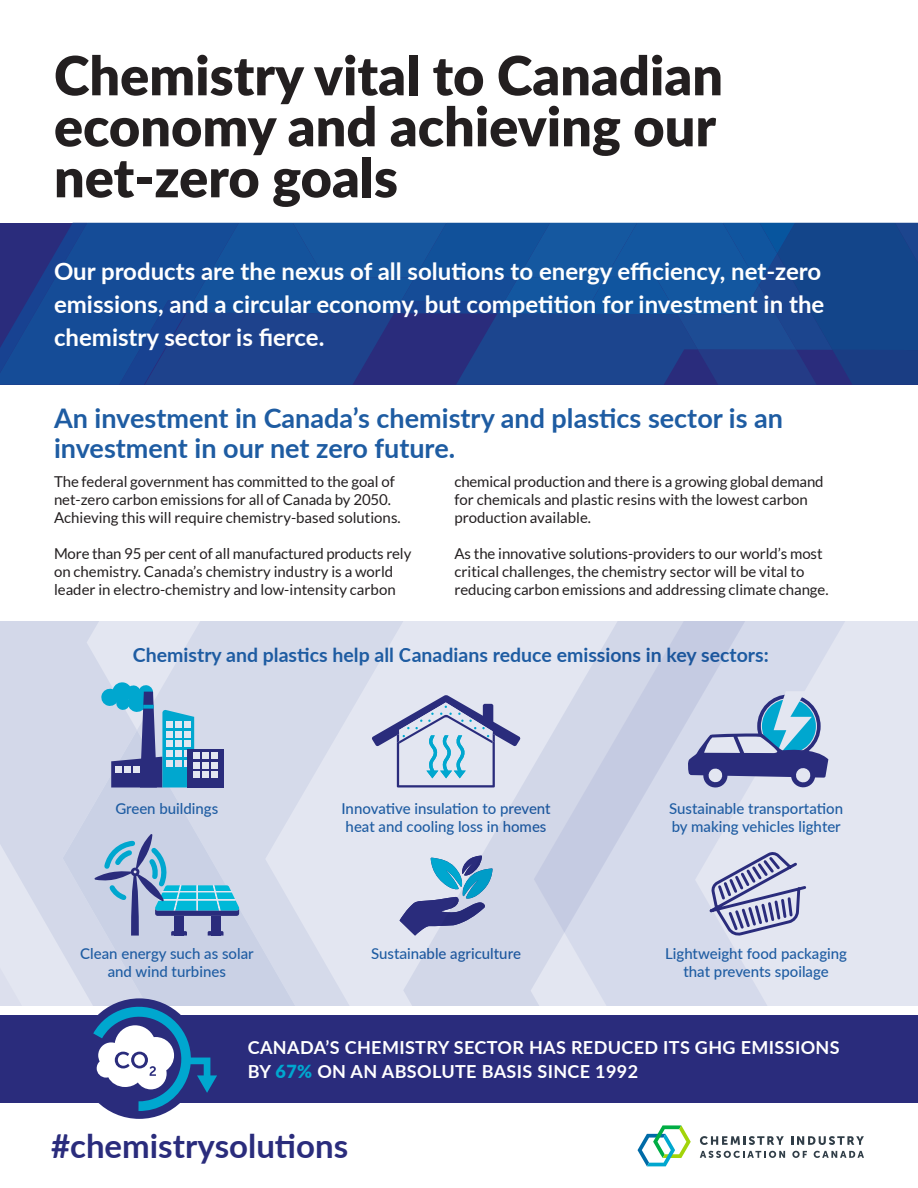
<style>
.page{position:relative;width:918px;height:1188px;background:#fff}
.page>*{position:absolute;margin:0;border:0;box-sizing:border-box;transform-origin:0 0}
.t1{font:900 54px/51px "Lato";color:#231f20}
.t2{font:700 33px "Lato";color:#2a2c7c}
.t3{font:700 27px/30px "Lato";color:#1e5ca2}
.t4{font:700 24px/33px "Lato";color:#fff}
.t5{font:700 19.5px "Lato";color:#1e5ca2}
.t6{font:700 18px/24px "Lato";letter-spacing:.02em;color:#fff}
.t7{font:15px/18px "Lato";letter-spacing:-.005em;color:#231f20}
.t8{font:500 15px/18px "Lato";color:#1e5ca2}
.s1{font-weight:900;color:#00a7cf}
</style>
<div class="page">
<svg style="left:0;top:621px;width:505px;height:385px;background:#d6dbea"></svg>
<svg style="left:63px;top:730px;width:364px;height:276px;background:#d9deec"></svg>
<svg style="left:534px;top:621px;width:372px;height:385px;background:#e1e4f0"></svg>
<div style="left:0;top:1015px;width:918px;height:88px;background:#2a2c7c"></div>
<svg style="left:0;top:223px;width:145px;height:162px;background:#194490"></svg>
<svg style="left:145px;top:223px;width:773px;height:162px;background:#184891"></svg>
<svg style="left:700px;top:1136px;width:84px;height:9px"></svg>
<svg style="left:791px;top:1136px;width:73px;height:9px"></svg>
<svg style="left:700px;top:1151px;width:85px;height:7px"></svg>
<svg style="left:792px;top:1151px;width:15px;height:7px"></svg>
<svg style="left:814px;top:1151px;width:50px;height:7px"></svg>
<svg style="left:638px;top:1125px;width:53px;height:41px"></svg>
<svg style="left:100px;top:681px;width:94px;height:107px;background:#7da9cc"></svg>
<div style="left:134px;top:766px;width:6px;height:7px;background:#e3e6f1"></div>
<div style="left:125px;top:766px;width:6px;height:7px;background:#e3e6f1"></div>
<div style="left:116px;top:766px;width:6px;height:7px;background:#e3e6f1"></div>
<div style="left:187px;top:749px;width:36px;height:39px;background:#2a2c7c"></div>
<div style="left:211px;top:752px;width:7px;height:7px;background:#e3e6f1"></div>
<div style="left:202px;top:752px;width:7px;height:7px;background:#e3e6f1"></div>
<div style="left:193px;top:752px;width:7px;height:7px;background:#e3e6f1"></div>
<div style="left:211px;top:762px;width:7px;height:6px;background:#e3e6f1"></div>
<div style="left:202px;top:762px;width:7px;height:6px;background:#e3e6f1"></div>
<div style="left:193px;top:762px;width:7px;height:6px;background:#e3e6f1"></div>
<div style="left:211px;top:771px;width:7px;height:7px;background:#e3e6f1"></div>
<div style="left:202px;top:771px;width:7px;height:7px;background:#e3e6f1"></div>
<div style="left:193px;top:771px;width:7px;height:7px;background:#e3e6f1"></div>
<svg style="left:760px;top:691px;width:68px;height:98px;background:#799cc4"></svg>
<svg style="left:760px;top:849px;width:48px;height:90px;background:#b9bcd6"></svg>
<svg style="left:372px;top:695px;width:31px;height:93px;background:#c4c7dd"></svg>
<svg style="left:400px;top:855px;width:3px;height:81px"></svg>
<div style="left:79px;top:998px;width:121px;height:121px;background:#2a2c7c;border-radius:50%"></div>
<svg style="left:0;top:834px;width:239px;height:277px"></svg>
<svg style="left:403px;top:621px;width:357px;height:384px;background:#ccd2e5"></svg>
<p class="t1" style="left:54px;top:48px;width:671px">Chemistry vital to Canadian economy and achieving our net-zero goals</p>
<p class="t4" style="left:54px;top:254px;width:772px">Our products are the nexus of all solutions to energy efficiency, net-zero emissions, and a circular economy, but competition for investment in the chemistry sector is fierce.</p>
<p class="t3" style="left:54px;top:402px;width:731px">An investment in Canada’s chemistry and plastics sector is an investment in our net zero future.</p>
<p class="t7" style="left:54px;top:472px;width:348px">The federal government has committed to the goal of net-zero carbon emissions for all of Canada by 2050.<br>Achieving this will require chemistry-based solutions.</p>
<p class="t7" style="left:54px;top:544px;width:359px">More than 95 per cent of all manufactured products rely on chemistry. Canada’s chemistry industry is a world leader in electro-chemistry and low-intensity carbon</p>
<p class="t7" style="left:454px;top:472px;width:371px">chemical production and there is a growing global demand for chemicals and plastic resins with the lowest carbon production available.</p>
<p class="t7" style="left:454px;top:544px;width:376px">As the innovative solutions-providers to our world’s most critical challenges, the chemistry sector will be vital to reducing carbon emissions and addressing climate change.</p>
<p class="t5" style="left:133px;top:640px;width:637px">Chemistry and plastics help all Canadians reduce emissions in key sectors:</p>
<p class="t8" style="left:115px;top:799px;width:104px">Green buildings</p>
<p class="t8" style="left:80px;top:944px;width:175px;text-align:center">Clean energy such as solar and wind turbines</p>
<p class="t8" style="left:341px;top:799px;width:211px">Innovative insulation to prevent heat and cooling loss in homes</p>
<p class="t8" style="left:371px;top:944px;width:151px">Sustainable agriculture</p>
<p class="t8" style="left:669px;top:799px;width:175px">Sustainable transportation by making vehicles lighter</p>
<p class="t8" style="left:665px;top:944px;width:183px;text-align:center">Lightweight food packaging that prevents spoilage</p>
<p class="t6" style="left:248px;top:1034px;width:593px">CANADA’S CHEMISTRY SECTOR HAS REDUCED ITS GHG EMISSIONS<br>BY <span class="s1">67%</span> ON AN ABSOLUTE BASIS SINCE 1992</p>
<p class="t2" style="left:51px;top:1122px;width:299px">#chemistrysolutions</p>
</div>
